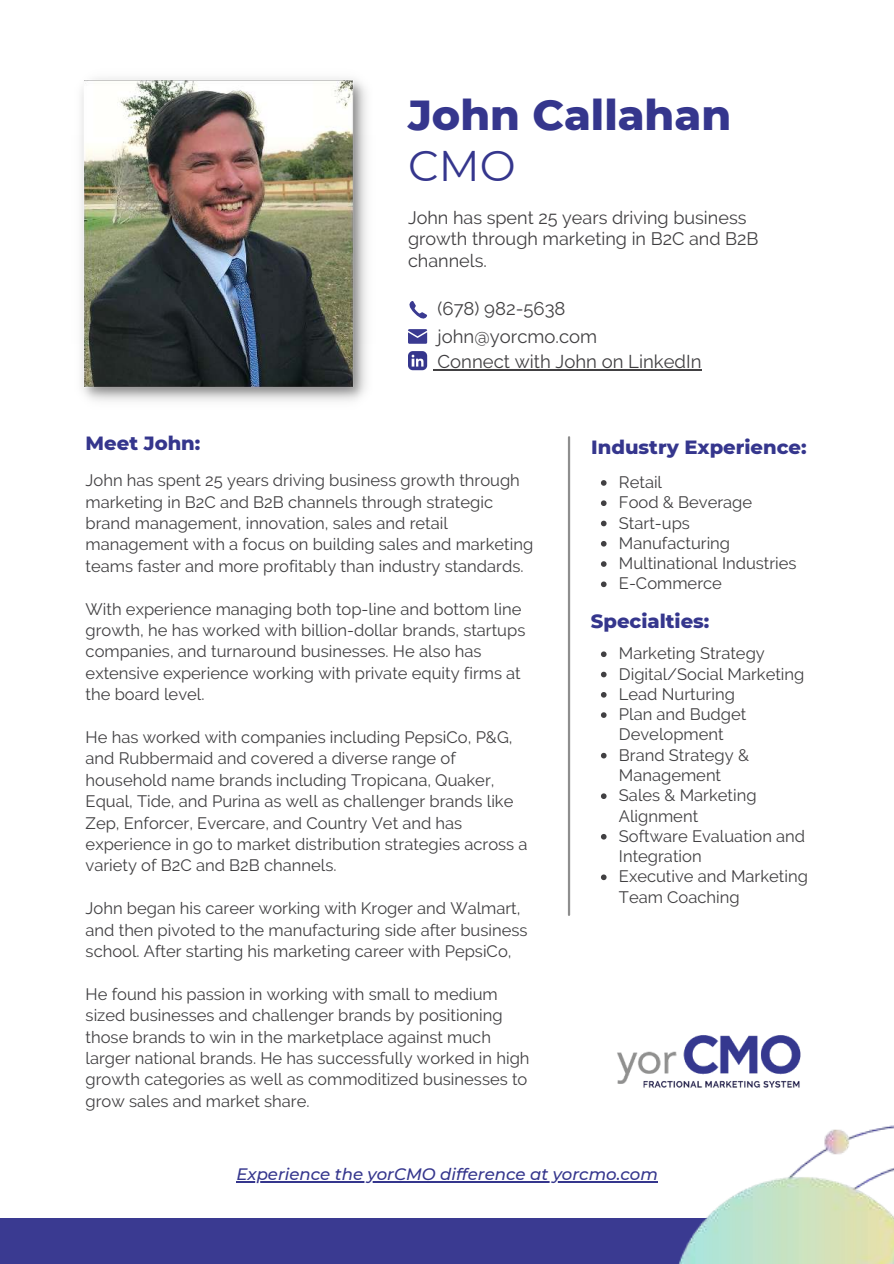
<style>
.page{position:relative;width:894px;height:1264px;background:#fff}
.page>*{position:absolute;margin:0;border:0;box-sizing:border-box;transform-origin:0 0}
.t1{font:800 42.75px "Montserrat";color:#35368d}
.t2{font:42.75px "Montserrat";color:#35368d}
.t3{font:800 19.5px "Montserrat";color:#35368d}
.t4{font:18.45px/27.3px "Raleway";color:#414042}
.t5{font:18px/21.5px "Raleway";color:#414042}
.t6{font:16.5px/21.5px "Raleway";color:#414042}
.t7{font:italic 500 16.5px "Montserrat";color:#35368d}
</style>
<div class="page">
<div style="left:0;top:1218px;width:893px;height:45px;background:#3a3a91"></div>
<img style="left:617px;top:1035px;width:184px;height:53px">
<svg style="left:409px;top:301px;width:18px;height:18px"></svg>
<svg style="left:408px;top:329px;width:19px;height:15px"></svg>
<hr style="left:567px;top:437px;width:3px;height:477px;background:#8e8e8e">
<hr style="left:236px;top:1181px;width:421px;height:1px;background:#35368d">
<img style="left:679px;top:1125px;width:214px;height:138px">
<img style="left:81px;top:78px;width:286px;height:324px">
<svg style="left:408px;top:351px;width:29px;height:19px"></svg>
<hr style="left:437px;top:369px;width:191px;height:1px;background:#414042">
<hr style="left:628px;top:369px;width:73px;height:1px;background:#414042">
<svg style="left:601px;top:480px;width:5px;height:6px"></svg>
<svg style="left:601px;top:500px;width:5px;height:6px"></svg>
<svg style="left:601px;top:520px;width:5px;height:6px"></svg>
<svg style="left:601px;top:541px;width:5px;height:5px"></svg>
<svg style="left:601px;top:561px;width:5px;height:6px"></svg>
<svg style="left:601px;top:581px;width:5px;height:6px"></svg>
<svg style="left:601px;top:651px;width:5px;height:6px"></svg>
<svg style="left:601px;top:671px;width:5px;height:6px"></svg>
<svg style="left:601px;top:692px;width:5px;height:5px"></svg>
<svg style="left:601px;top:712px;width:5px;height:6px"></svg>
<svg style="left:601px;top:752px;width:5px;height:6px"></svg>
<svg style="left:601px;top:793px;width:5px;height:6px"></svg>
<svg style="left:601px;top:834px;width:5px;height:5px"></svg>
<svg style="left:601px;top:874px;width:5px;height:6px"></svg>
<h1 class="t1" style="left:408px;top:84px;width:324px">John Callahan</h1>
<h1 class="t2" style="left:408px;top:136px;width:109px">CMO</h1>
<p class="t5" style="left:408px;top:207px;width:352px">John has spent 25 years driving business growth through marketing in B2C and B2B channels.</p>
<p class="t3" style="left:86px;top:429px;width:116px">Meet John:</p>
<p class="t4" style="left:437px;top:295px;width:161px">(678) 982-5638 john@yorcmo.com</p>
<p class="t4" style="left:437px;top:348px;width:265px">Connect with John on LinkedIn</p>
<p class="t3" style="left:591px;top:433px;width:217px">Industry Experience:</p>
<p class="t6" style="left:86px;top:469px;width:449px">John has spent 25 years driving business growth through marketing in B2C and B2B channels through strategic brand management, innovation, sales and retail management with a focus on building sales and marketing teams faster and more profitably than industry standards.</p>
<p class="t6" style="left:86px;top:598px;width:441px">With experience managing both top-line and bottom line growth, he has worked with billion-dollar brands, startups companies, and turnaround businesses. He also has extensive experience working with private equity firms at the board level.</p>
<p class="t6" style="left:86px;top:726px;width:443px">He has worked with companies including PepsiCo, P&amp;G, and Rubbermaid and covered a diverse range of household name brands including Tropicana, Quaker, Equal, Tide, and Purina as well as challenger brands like Zep, Enforcer, Evercare, and Country Vet and has experience in go to market distribution strategies across a variety of B2C and B2B channels.</p>
<p class="t6" style="left:86px;top:897px;width:443px">John began his career working with Kroger and Walmart, and then pivoted to the manufacturing side after business school. After starting his marketing career with PepsiCo,</p>
<p class="t6" style="left:86px;top:983px;width:445px">He found his passion in working with small to medium sized businesses and challenger brands by positioning those brands to win in the marketplace against much larger national brands. He has successfully worked in high growth categories as well as commoditized businesses to grow sales and market share.</p>
<p class="t6" style="left:618px;top:472px;width:179px;line-height:20.2px">Retail<br>Food &amp; Beverage<br>Start-ups<br>Manufacturing<br>Multinational Industries<br>E-Commerce</p>
<p class="t3" style="left:590px;top:606px;width:120px">Specialties:</p>
<p class="t6" style="left:618px;top:643px;width:190px;line-height:20.2px">Marketing Strategy<br>Digital/Social Marketing<br>Lead Nurturing<br>Plan and Budget<br>Development<br>Brand Strategy &amp;<br>Management<br>Sales &amp; Marketing<br>Alignment<br>Software Evaluation and<br>Integration<br>Executive and Marketing<br>Team Coaching</p>
<p class="t7" style="left:236px;top:1162px;width:423px">Experience the yorCMO difference at yorcmo.com</p>
</div>
